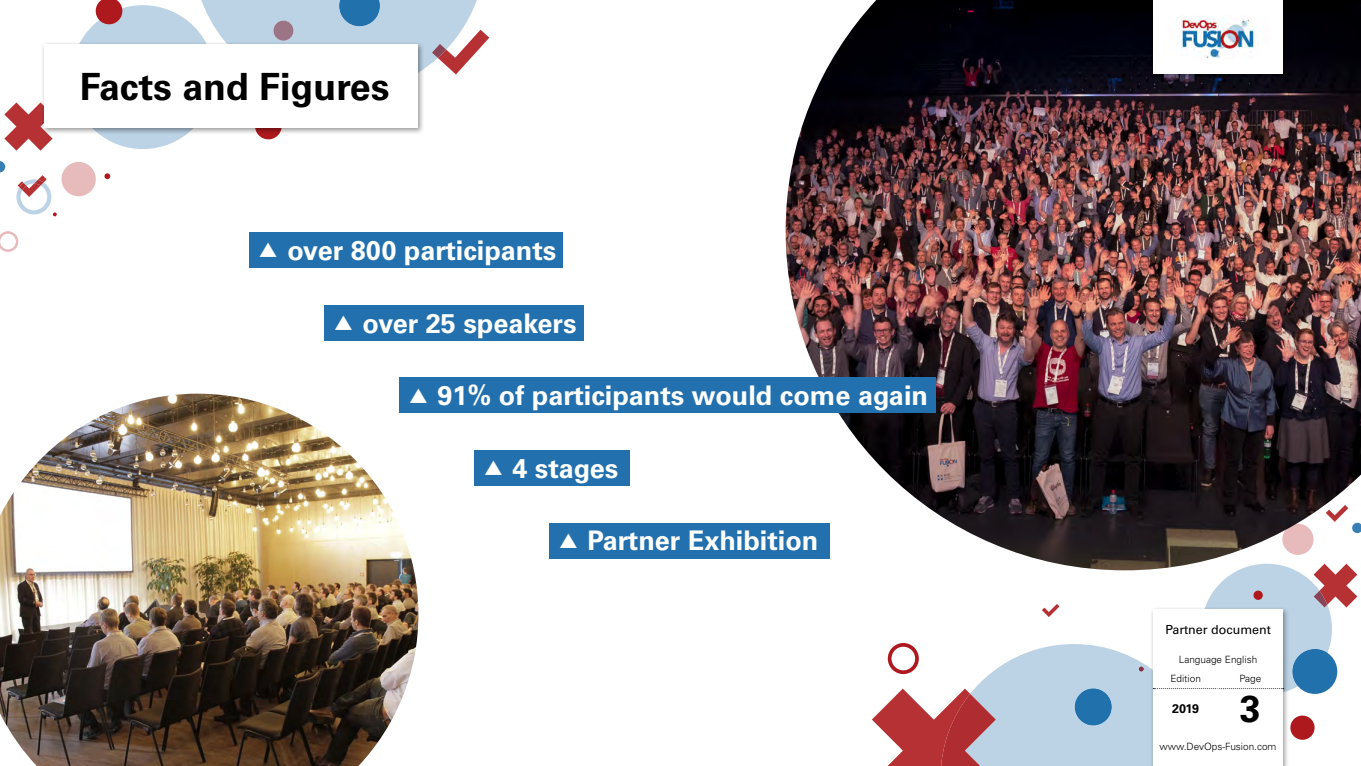
<style>
.page{position:relative;width:1361px;height:766px;background:#fff}
.page>*{position:absolute;margin:0;border:0;box-sizing:border-box;transform-origin:0 0}
.t1{font:700 37.5px "Univers LT Std";color:#000}
.t2{font:700 27px "Univers LT Std";color:#fff}
.t3{font:12.5px "Univers LT Std";color:#000}
.t4{font:700 12.5px "Univers LT Std";color:#000}
.t5{font:300 10px/19.9px "Univers LT Std";color:#000}
</style>
<div class="page">
<svg style="left:0;top:161px;width:5px;height:11px"></svg>
<svg style="left:0;top:231px;width:18px;height:21px"></svg>
<svg style="left:4px;top:102px;width:49px;height:49px"></svg>
<svg style="left:104px;top:173px;width:6px;height:6px"></svg>
<svg style="left:16px;top:162px;width:80px;height:54px"></svg>
<svg style="left:81px;top:0;width:408px;height:149px"></svg>
<img style="left:785px;top:0;width:576px;height:563px">
<img style="left:0;top:393px;width:418px;height:372px">
<div style="left:41px;top:40px;width:383px;height:94px;background:#000;opacity:.4"></div>
<div style="left:44px;top:44px;width:374px;height:84px;background:#fff"></div>
<div style="left:249px;top:232px;width:314px;height:35px;background:#2270ad"></div>
<div style="left:324px;top:305px;width:260px;height:35px;background:#2270ad"></div>
<div style="left:399px;top:378px;width:537px;height:35px;background:#2270ad"></div>
<div style="left:474px;top:450px;width:156px;height:35px;background:#2270ad"></div>
<div style="left:549px;top:523px;width:281px;height:35px;background:#2270ad"></div>
<div style="left:1149px;top:0;width:140px;height:80px;background:#000;opacity:.4"></div>
<div style="left:1153px;top:0;width:129px;height:73px;background:#fff"></div>
<svg style="left:872px;top:563px;width:485px;height:202px"></svg>
<hr style="left:1153px;top:668px;width:129px;height:1px;background:#fff">
<hr style="left:1153px;top:727px;width:129px;height:1px;background:#fff">
<hr style="left:1217px;top:668px;width:1px;height:59px;background:#fff">
<img style="left:1178px;top:16px;width:80px;height:43px">
<h1 class="t1" style="left:80px;top:65px;width:311px">Facts and Figures</h1>
<p class="t2" style="left:287px;top:234px;width:271px">over 800 participants</p>
<p class="t2" style="left:362px;top:307px;width:216px">over 25 speakers</p>
<p class="t2" style="left:437px;top:379px;width:492px">91% of participants would come again</p>
<p class="t2" style="left:512px;top:452px;width:108px">4 stages</p>
<p class="t2" style="left:587px;top:524px;width:232px">Partner Exhibition</p>
<p class="t3" style="left:1165px;top:622px;width:107px">Partner document</p>
<p class="t5" style="left:1170px;top:648px;width:88px;text-indent:8px">Language English<br>Edition</p>
<p class="t5" style="left:1239px;top:668px;width:23px">Page</p>
<p class="t4" style="left:1172px;top:700px;width:28px">2019</p>
<h1 class="t1" style="left:1240px;top:686px;width:22px">3</h1>
<p class="t5" style="left:1159px;top:736px;width:118px">www.DevOps-Fusion.com</p>
</div>
